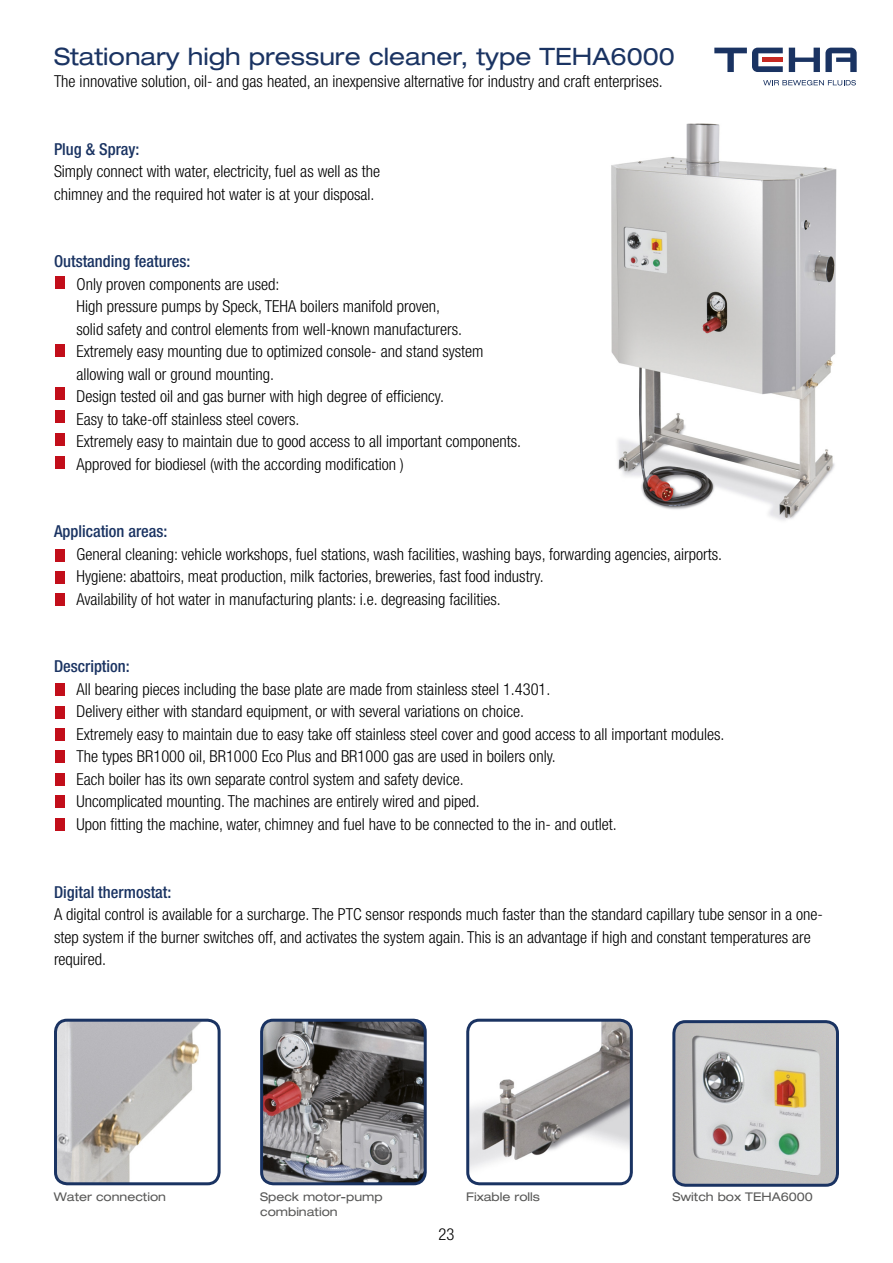
<style>
.page{position:relative;width:893px;height:1263px;background:#fff}
.page>*{position:absolute;margin:0;border:0;box-sizing:border-box;transform-origin:0 0}
.t1{font:expanded 24px "Helvetica Neue LT Std";color:#1a3362}
.t2{font:300 condensed 16.5px/22.5px "Helvetica Neue LT Std";color:#000}
.t3{font:500 condensed 16.5px "Helvetica Neue LT Std";color:#1a3362}
.t4{font:expanded 12px "Helvetica Neue LT Std";color:#585857}
</style>
<div class="page">
<svg style="left:763px;top:80px;width:93px;height:5px"></svg>
<svg style="left:714px;top:48px;width:69px;height:24px"></svg>
<hr style="left:762px;top:58px;width:21px;height:4px;background:#c52923">
<svg style="left:789px;top:48px;width:68px;height:24px"></svg>
<img style="left:611px;top:123px;width:226px;height:398px">
<img style="left:676px;top:1024px;width:159px;height:159px">
<div style="left:672px;top:1020px;width:167px;height:167px;border:3px solid #1a3362;border-radius:12px"></div>
<img style="left:470px;top:1020px;width:159px;height:164px">
<div style="left:466px;top:1019px;width:167px;height:166px;border:3px solid #1a3362;border-radius:12px"></div>
<img style="left:264px;top:1020px;width:159px;height:164px">
<div style="left:260px;top:1019px;width:167px;height:166px;border:3px solid #1a3362;border-radius:12px"></div>
<div style="left:55px;top:344px;width:9px;height:13px;background:#c20e1a"></div>
<div style="left:55px;top:434px;width:9px;height:12px;background:#c20e1a"></div>
<div style="left:55px;top:457px;width:9px;height:12px;background:#c20e1a"></div>
<div style="left:55px;top:549px;width:9px;height:12px;background:#c20e1a"></div>
<div style="left:55px;top:571px;width:9px;height:13px;background:#c20e1a"></div>
<img style="left:58px;top:1020px;width:159px;height:164px">
<div style="left:54px;top:1019px;width:167px;height:166px;border:3px solid #1a3362;border-radius:12px"></div>
<div style="left:55px;top:277px;width:9px;height:12px;background:#c20e1a"></div>
<div style="left:55px;top:593px;width:9px;height:13px;background:#c20e1a"></div>
<div style="left:55px;top:388px;width:9px;height:12px;background:#c20e1a"></div>
<div style="left:55px;top:706px;width:9px;height:12px;background:#c20e1a"></div>
<div style="left:55px;top:773px;width:9px;height:12px;background:#c20e1a"></div>
<div style="left:55px;top:751px;width:9px;height:12px;background:#c20e1a"></div>
<div style="left:55px;top:683px;width:9px;height:13px;background:#c20e1a"></div>
<div style="left:55px;top:728px;width:9px;height:13px;background:#c20e1a"></div>
<div style="left:55px;top:795px;width:9px;height:13px;background:#c20e1a"></div>
<div style="left:55px;top:410px;width:9px;height:13px;background:#c20e1a"></div>
<div style="left:55px;top:818px;width:9px;height:12px;background:#c20e1a"></div>
<h1 class="t1" style="left:54px;top:42px;width:622px">Stationary high pressure cleaner, type TEHA6000</h1>
<p class="t2" style="left:54px;top:70px;width:610px">The innovative solution, oil- and gas heated, an inexpensive alternative for industry and craft enterprises.</p>
<p class="t3" style="left:54px;top:139px;width:87px">Plug &amp; Spray:</p>
<p class="t2" style="left:54px;top:160px;width:328px">Simply connect with water, electricity, fuel as well as the chimney and the required hot water is at your disposal.</p>
<p class="t3" style="left:54px;top:252px;width:138px">Outstanding features:</p>
<p class="t2" style="left:77px;top:273px;width:446px">Only proven components are used:<br>High pressure pumps by Speck, TEHA boilers manifold proven,<br>solid safety and control elements from well-known manufacturers.<br>Extremely easy mounting due to optimized console- and stand system allowing wall or ground mounting.<br>Design tested oil and gas burner with high degree of efficiency.<br>Easy to take-off stainless steel covers.<br>Extremely easy to maintain due to good access to all important components.<br>Approved for biodiesel (with the according modification )</p>
<p class="t3" style="left:54px;top:522px;width:115px">Application areas:</p>
<p class="t2" style="left:77px;top:543px;width:647px">General cleaning: vehicle workshops, fuel stations, wash facilities, washing bays, forwarding agencies, airports.<br>Hygiene: abattoirs, meat production, milk factories, breweries, fast food industry.<br>Availability of hot water in manufacturing plants: i.e. degreasing facilities.</p>
<p class="t3" style="left:54px;top:657px;width:77px">Description:</p>
<p class="t2" style="left:77px;top:678px;width:649px">All bearing pieces including the base plate are made from stainless steel 1.4301.<br>Delivery either with standard equipment, or with several variations on choice.<br>Extremely easy to maintain due to easy take off stainless steel cover and good access to all important modules.<br>The types BR1000 oil, BR1000 Eco Plus and BR1000 gas are used in boilers only.<br>Each boiler has its own separate control system and safety device.<br>Uncomplicated mounting. The machines are entirely wired and piped.<br>Upon fitting the machine, water, chimney and fuel have to be connected to the in- and outlet.</p>
<p class="t3" style="left:54px;top:882px;width:119px">Digital thermostat:</p>
<p class="t2" style="left:54px;top:903px;width:771px">A digital control is available for a surcharge. The PTC sensor responds much faster than the standard capillary tube sensor in a one&shy;step system if the burner switches off, and activates the system again. This is an advantage if high and constant temperatures are required.</p>
<p class="t4" style="left:54px;top:1190px;width:114px">Water connection</p>
<p class="t4" style="left:260px;top:1190px;width:124px">Speck motor-pump</p>
<p class="t4" style="left:466px;top:1190px;width:75px">Fixable rolls</p>
<p class="t4" style="left:672px;top:1190px;width:142px">Switch box TEHA6000</p>
<p class="t4" style="left:260px;top:1204px;width:79px">combination</p>
<p class="t2" style="left:439px;top:1222px;width:17px">23</p>
</div>
